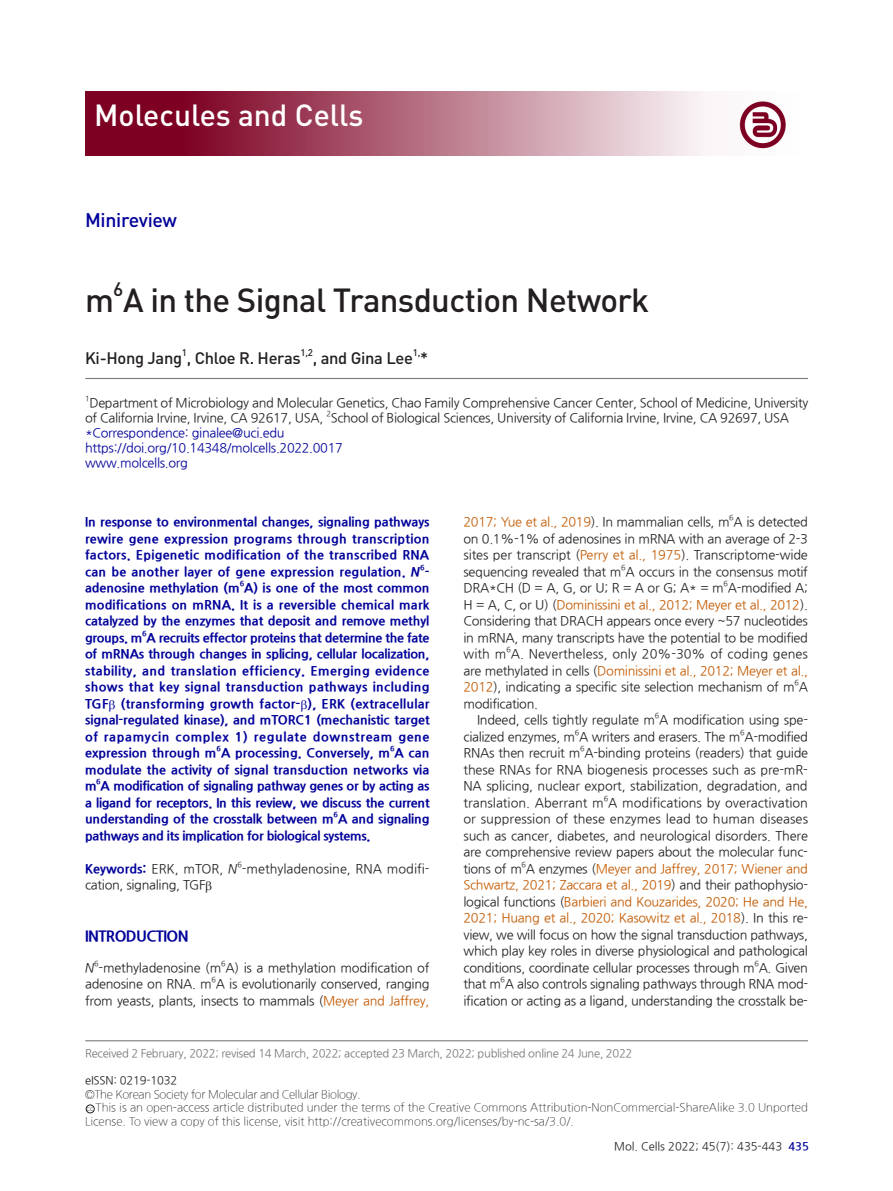
<style>
.page{position:relative;width:893px;height:1191px;background:#fff}
.page>*{position:absolute;margin:0;border:0;box-sizing:border-box;transform-origin:0 0}
.t1{font:500 33px "DIN Pro";letter-spacing:-.02em;color:#231f20}
.t2{font:500 30.15px "DIN Pro";color:#fff}
.t3{font:500 19.5px "DIN Pro";letter-spacing:-.015em;color:#00009a}
.t4{font:500 19.2px "DIN Pro";color:#231f20}
.t5{font:500 16.5px "DIN Pro";letter-spacing:-.02em;color:#231f20}
.t6{font:800 15px "Nanum Gothic";letter-spacing:-.04em;color:#00009a}
.t7{font:12.75px/16.5px "Nanum Gothic";letter-spacing:-.025em;color:#231f20;text-align:justify}
.t8{font:800 12.75px/16.5px "Nanum Gothic";letter-spacing:-.015em;color:#00009a;text-align:justify}
.t9{font:800 12.75px/16.5px "Nanum Gothic";letter-spacing:.005em;color:#00009a}
.t10{font:12.75px/15px "Nanum Gothic";letter-spacing:-.025em;color:#00009a}
.t11{font:12.75px "Nanum Gothic";color:#231f20}
.t12{font:300 11.25px/13.5px "Nanum Gothic";color:#231f20}
.t13{font:11.25px "Nanum Gothic";letter-spacing:-.025em;color:#777}
.t14{font:11.25px "Nanum Gothic";color:#231f20}
.t15{font:500 9.6px "DIN Pro";color:#231f20}
.t16{font:7.5px "Nanum Gothic";color:#231f20}
.t17{font:800 7.5px "Nanum Gothic";color:#00009a}
.s1{font-style:italic}
.s2{font-weight:800;color:#00009a}
.s3{color:#c35900}
.s4{font-family:"DIN Pro";font-size:7.5px}
.s5{font-weight:700;color:#00009a}
</style>
<div class="page">
<img style="left:85px;top:91px;width:701px;height:65px">
<hr style="left:86px;top:378px;width:722px;height:1px;background:#7f7f7f">
<hr style="left:86px;top:1040px;width:722px;height:1px;background:#7f7f7f">
<div style="left:86px;top:1104px;width:9px;height:9px;border:1px solid #231f20;border-radius:50%"></div>
<h2 class="t2" style="left:94px;top:94px;width:271px">Molecules and Cells</h2>
<h3 class="t3" style="left:85px;top:207px;width:94px">Minireview</h3>
<h3 class="t4" style="left:113px;top:276px;width:12px">6</h3>
<h1 class="t1" style="left:85px;top:277px;width:566px">m A in the Signal Transduction Network</h1>
<p class="t15" style="left:182px;top:346px;width:7px">1</p>
<p class="t15" style="left:300px;top:346px;width:14px">1,2</p>
<p class="t5" style="left:313px;top:347px;width:117px">, and Gina Lee *</p>
<p class="t15" style="left:413px;top:346px;width:9px">1,</p>
<p class="t5" style="left:85px;top:347px;width:217px">Ki-Hong Jang , Chloe R. Heras</p>
<p class="t16" style="left:85px;top:395px;width:6px">1</p>
<p class="t7" style="left:85px;top:395px;width:725px;line-height:15px;text-indent:4px">Department of Microbiology and Molecular Genetics, Chao Family Comprehensive Cancer Center, School of Medicine, University of California Irvine, Irvine, CA 92617, USA,</p>
<p class="t16" style="left:326px;top:410px;width:6px">2</p>
<p class="t7" style="left:331px;top:409px;width:460px">School of Biological Sciences, University of California Irvine, Irvine, CA 92697, USA</p>
<p class="t10" style="left:85px;top:425px;width:259px">*Correspondence: ginalee@uci.edu https://doi.org/10.14348/molcells.2022.0017 www.molcells.org</p>
<p class="t8" style="left:85px;top:514px;width:346px">In response to environmental changes, signaling pathways rewire gene expression programs through transcription factors. Epigenetic modification of the transcribed RNA can be another layer of gene expression regulation. <span class="s1">N</span> -</p>
<p class="t17" style="left:420px;top:563px;width:6px">6</p>
<p class="t8" style="left:85px;top:580px;width:346px">adenosine methylation (m A) is one of the most common</p>
<p class="t17" style="left:240px;top:580px;width:6px">6</p>
<p class="t8" style="left:85px;top:596px;width:346px">modifications on mRNA. It is a reversible chemical mark catalyzed by the enzymes that deposit and remove methyl groups. m A recruits effector proteins that determine the fate</p>
<p class="t17" style="left:142px;top:629px;width:6px">6</p>
<p class="t8" style="left:85px;top:646px;width:346px">of mRNAs through changes in splicing, cellular localization, stability, and translation efficiency. Emerging evidence shows that key signal transduction pathways including TGF (transforming growth factor- ), ERK (extracellular signal-regulated kinase), and mTORC1 (mechanistic target of rapamycin complex 1) regulate downstream gene expression through m A processing. Conversely, m A can</p>
<p class="t17" style="left:216px;top:745px;width:6px">6</p>
<p class="t17" style="left:390px;top:745px;width:6px">6</p>
<p class="t9" style="left:85px;top:761px;width:346px">modulate the activity of signal transduction networks via m A modification of signaling pathway genes or by acting as</p>
<p class="t17" style="left:96px;top:778px;width:6px">6</p>
<p class="t8" style="left:85px;top:794px;width:346px">a ligand for receptors. In this review, we discuss the current understanding of the crosstalk between m A and signaling</p>
<p class="t17" style="left:334px;top:811px;width:6px">6</p>
<p class="t8" style="left:85px;top:827px;width:287px">pathways and its implication for biological systems.</p>
<p class="t11" style="left:85px;top:862px;width:345px"><span class="s2">Keywords:</span> ERK, mTOR, <span class="s1">N</span> -methyladenosine, RNA modifi-</p>
<p class="t16" style="left:237px;top:861px;width:6px">6</p>
<p class="t7" style="left:85px;top:877px;width:122px">cation, signaling, TGF</p>
<p class="t6" style="left:85px;top:927px;width:105px">INTRODUCTION</p>
<p class="t7" style="left:84px;top:959px;width:347px"><span class="s1">N</span> -methyladenosine (m A) is a methylation modification of</p>
<p class="t16" style="left:94px;top:960px;width:6px">6</p>
<p class="t16" style="left:221px;top:960px;width:6px">6</p>
<p class="t7" style="left:85px;top:976px;width:346px">adenosine on RNA. m A is evolutionarily conserved, ranging</p>
<p class="t16" style="left:211px;top:976px;width:6px">6</p>
<p class="t7" style="left:85px;top:992px;width:346px">from yeasts, plants, insects to mammals (<span class="s3">Meyer and Jaffrey,</span></p>
<p class="t16" style="left:729px;top:514px;width:6px">6</p>
<p class="t7" style="left:463px;top:530px;width:346px">on 0.1%-1% of adenosines in mRNA with an average of 2-3 sites per transcript (<span class="s3">Perry et al., 1975</span>). Transcriptome-wide sequencing revealed that m A occurs in the consensus motif</p>
<p class="t7" style="left:463px;top:514px;width:346px"><span class="s3">2017; Yue et al., 2019</span>). In mammalian cells, m A is detected</p>
<p class="t16" style="left:621px;top:564px;width:6px">6</p>
<p class="t7" style="left:463px;top:580px;width:346px">DRA*CH (D = A, G, or U; R = A or G; A* = m A-modified A;</p>
<p class="t16" style="left:723px;top:580px;width:6px">6</p>
<p class="t7" style="left:463px;top:596px;width:346px">H = A, C, or U) (<span class="s3">Dominissini et al., 2012; Meyer et al., 2012</span>).<br>Considering that DRACH appears once every ~57 nucleotides in mRNA, many transcripts have the potential to be modified with m A. Nevertheless, only 20%-30% of coding genes</p>
<p class="t16" style="left:506px;top:646px;width:6px">6</p>
<p class="t7" style="left:463px;top:662px;width:346px">are methylated in cells (<span class="s3">Dominissini et al., 2012; Meyer et al.,<br>2012</span>), indicating a specific site selection mechanism of m A</p>
<p class="t16" style="left:794px;top:679px;width:6px">6</p>
<p class="t7" style="left:477px;top:695px;width:332px;text-indent:-14px">modification.<br>Indeed, cells tightly regulate m A modification using spe-</p>
<p class="t16" style="left:655px;top:712px;width:6px">6</p>
<p class="t7" style="left:463px;top:728px;width:346px">cialized enzymes, m A writers and erasers. The m A-modified</p>
<p class="t16" style="left:575px;top:729px;width:6px">6</p>
<p class="t16" style="left:740px;top:729px;width:6px">6</p>
<p class="t7" style="left:463px;top:745px;width:346px">RNAs then recruit m A-binding proteins (readers) that guide</p>
<p class="t16" style="left:580px;top:745px;width:6px">6</p>
<p class="t7" style="left:463px;top:761px;width:346px">these RNAs for RNA biogenesis processes such as pre-mR-NA splicing, nuclear export, stabilization, degradation, and translation. Aberrant m A modifications by overactivation</p>
<p class="t16" style="left:604px;top:795px;width:6px">6</p>
<p class="t7" style="left:463px;top:811px;width:346px">or suppression of these enzymes lead to human diseases such as cancer, diabetes, and neurological disorders. There are comprehensive review papers about the molecular func&shy;tions of m A enzymes (<span class="s3">Meyer and Jaffrey, 2017; Wiener and</span></p>
<p class="t16" style="left:522px;top:861px;width:6px">6</p>
<p class="t7" style="left:463px;top:877px;width:346px"><span class="s3">Schwartz, 2021; Zaccara et al., 2019</span>) and their pathophysio&shy;logical functions (<span class="s3">Barbieri and Kouzarides, 2020; He and He, 2021; Huang et al., 2020; Kasowitz et al., 2018</span>). In this re&shy;view, we will focus on how the signal transduction pathways, which play key roles in diverse physiological and pathological conditions, coordinate cellular processes through m A. Given</p>
<p class="t16" style="left:754px;top:960px;width:6px">6</p>
<p class="t7" style="left:463px;top:976px;width:346px">that m A also controls signaling pathways through RNA mod-</p>
<p class="t16" style="left:501px;top:976px;width:6px">6</p>
<p class="t7" style="left:463px;top:992px;width:346px">ification or acting as a ligand, understanding the crosstalk be-</p>
<p class="t13" style="left:85px;top:1048px;width:549px">Received 2 February, 2022; revised 14 March, 2022; accepted 23 March, 2022; published online 24 June, 2022</p>
<p class="t14" style="left:85px;top:1075px;width:94px">eISSN: 0219-1032</p>
<p class="t12" style="left:85px;top:1087px;width:724px">©The Korean Society for Molecular and Cellular Biology.<br><span class="s4">cc</span> This is an open-access article distributed under the terms of the Creative Commons Attribution-NonCommercial-ShareAlike 3.0 Unported<br>License. To view a copy of this license, visit http://creativecommons.org/licenses/by-nc-sa/3.0/.</p>
<p class="t14" style="left:614px;top:1140px;width:196px">Mol. Cells 2022; 45(7): 435-443 <span class="s5">435</span></p>
</div>
